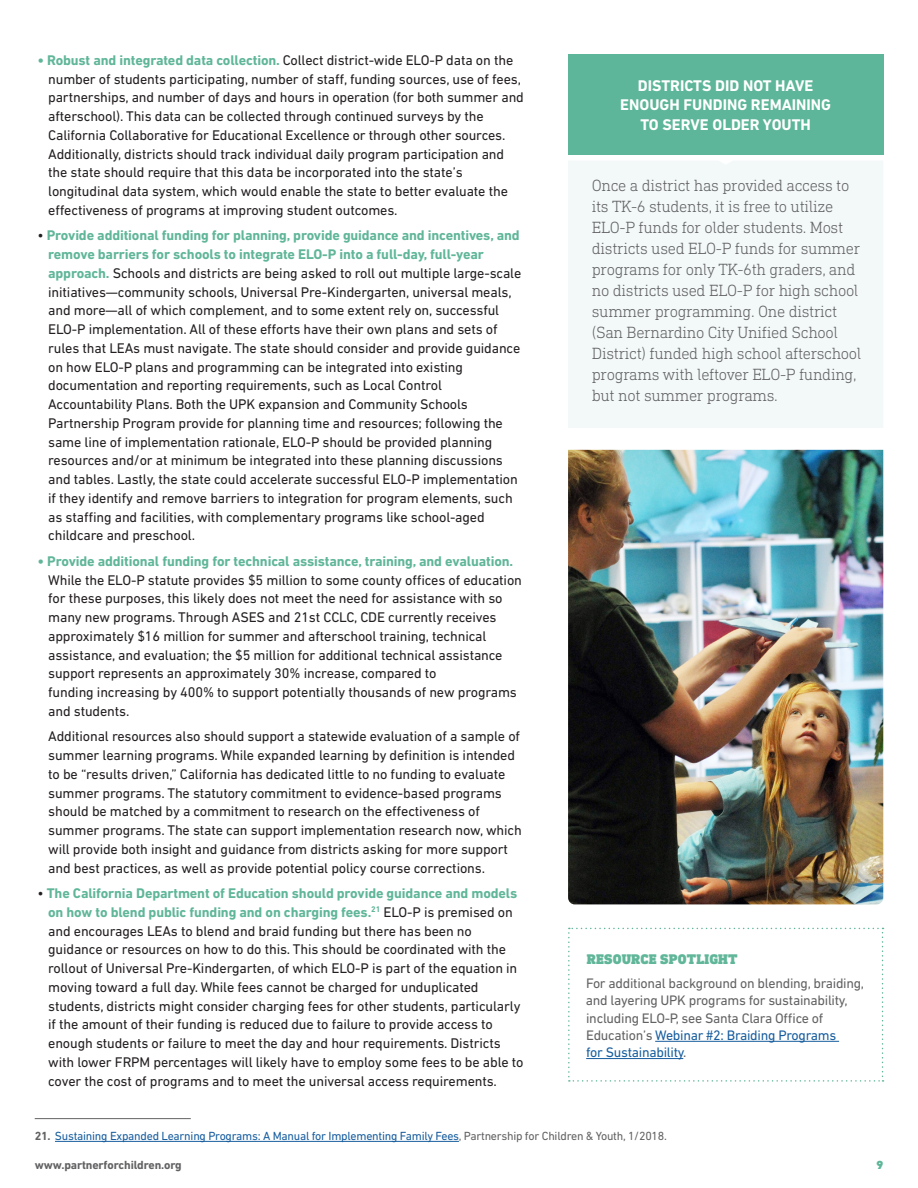
<style>
.page{position:relative;width:918px;height:1188px;background:#fff}
.page>*{position:absolute;margin:0;border:0;box-sizing:border-box;transform-origin:0 0}
.Introduction_text_DI{font:300 16.5px/21px "DIN Next Slab Pro";letter-spacing:-.02em;color:#626264}
.Text_-_DIN_Next_Reg{font:700 15.75px/19.5px "DIN Next LT Pro";color:#fff;text-align:center}
.Text_List{font:14.25px/18.8px "DIN Next LT Pro";letter-spacing:-.01em;color:#231f20}
.Text_-_DIN_Next_Reg-2{font:900 14.25px "DIN Next Slab Pro";letter-spacing:.01em;color:#60b699}
.Text_List-2{font:14.1px/17.2px "DIN Next LT Pro";letter-spacing:-.02em;color:#626264}
.t1{font:12px "DIN Next LT Pro";letter-spacing:-.02em;color:#175d9e}
.Text_List-3{font:700 12px "DIN Next LT Pro";letter-spacing:-.01em;color:#626264}
.Text_List-4{font:900 12px "DIN Next Slab Pro";color:#5db699}
.s1{font-weight:700;color:#60b699}
.s2{color:#175d9e}
.s3{font-weight:700;color:#626264}
.s4{color:#626264}
</style>
<div class="page">
<div style="left:568px;top:161px;width:315px;height:267px;background:#f3f8f8"></div>
<div style="left:568px;top:54px;width:315px;height:100px;background:#5db699"></div>
<svg style="left:568px;top:928px;width:316px;height:154px"></svg>
<hr style="left:55px;top:1141px;width:404px;height:1px;background:#175d9e">
<hr style="left:35px;top:1118px;width:156px;height:1px;background:#626264">
<img style="left:568px;top:450px;width:315px;height:454px">
<p class="Text_List" style="left:48px;top:51px;width:477px;text-indent:-11px"><span class="s1">• Robust and integrated data collection.</span> Collect district-wide ELO-P data on the number of students participating, number of staff, funding sources, use of fees, partnerships, and number of days and hours in operation (for both summer and afterschool). This data can be collected through continued surveys by the California Collaborative for Educational Excellence or through other sources.<br>Additionally, districts should track individual daily program participation and the state should require that this data be incorporated into the state’s longitudinal data system, which would enable the state to better evaluate the effectiveness of programs at improving student outcomes.</p>
<p class="Text_List" style="left:48px;top:226px;width:475px;text-indent:-11px">• <span class="s1">Provide additional funding for planning, provide guidance and incentives, and remove barriers for schools to integrate ELO-P into a full-day, full-year approach.</span> Schools and districts are being asked to roll out multiple large-scale initiatives—community schools, Universal Pre-Kindergarten, universal meals, and more—all of which complement, and to some extent rely on, successful ELO-P implementation. All of these efforts have their own plans and sets of rules that LEAs must navigate. The state should consider and provide guidance on how ELO-P plans and programming can be integrated into existing documentation and reporting requirements, such as Local Control Accountability Plans. Both the UPK expansion and Community Schools Partnership Program provide for planning time and resources; following the same line of implementation rationale, ELO-P should be provided planning resources and/or at minimum be integrated into these planning discussions and tables. Lastly, the state could accelerate successful ELO-P implementation if they identify and remove barriers to integration for program elements, such as staffing and facilities, with complementary programs like school-aged childcare and preschool.</p>
<p class="Text_List" style="left:48px;top:552px;width:475px;text-indent:-11px"><span class="s1">• Provide additional funding for technical assistance, training, and evaluation.<br></span>While the ELO-P statute provides $5 million to some county offices of education for these purposes, this likely does not meet the need for assistance with so many new programs. Through ASES and 21st CCLC, CDE currently receives approximately $16 million for summer and afterschool training, technical assistance, and evaluation; the $5 million for additional technical assistance support represents an approximately 30% increase, compared to<br>funding increasing by 400% to support potentially thousands of new programs and students.</p>
<p class="Text_List" style="left:48px;top:727px;width:475px">Additional resources also should support a statewide evaluation of a sample of summer learning programs. While expanded learning by definition is intended to be “results driven,” California has dedicated little to no funding to evaluate summer programs. The statutory commitment to evidence-based programs should be matched by a commitment to research on the effectiveness of summer programs. The state can support implementation research now, which will provide both insight and guidance from districts asking for more support and best practices, as well as provide potential policy course corrections.</p>
<p class="Text_List" style="left:48px;top:884px;width:477px;text-indent:-11px">• <span class="s1">The California Department of Education should provide guidance and models on how to blend public funding and on charging fees.</span><sup>21</sup> ELO-P is premised on and encourages LEAs to blend and braid funding but there has been no guidance or resources on how to do this. This should be coordinated with the rollout of Universal Pre-Kindergarten, of which ELO-P is part of the equation in moving toward a full day. While fees cannot be charged for unduplicated students, districts might consider charging fees for other students, particularly if the amount of their funding is reduced due to failure to provide access to enough students or failure to meet the day and hour requirements. Districts with lower FRPM percentages will likely have to employ some fees to be able to cover the cost of programs and to meet the universal access requirements.</p>
<p class="Text_-_DIN_Next_Reg" style="left:620px;top:75px;width:212px">DISTRICTS DID NOT HAVE<br>ENOUGH FUNDING REMAINING<br>TO SERVE OLDER YOUTH</p>
<p class="Introduction_text_DI" style="left:592px;top:174px;width:271px">Once a district has provided access to its TK-6 students, it is free to utilize ELO-P funds for older students. Most districts used ELO-P funds for summer programs for only TK-6th graders, and no districts used ELO-P for high school summer programming. One district (San Bernardino City Unified School District) funded high school afterschool programs with leftover ELO-P funding, but not summer programs.</p>
<p class="Text_-_DIN_Next_Reg-2" style="left:587px;top:951px;width:152px">RESOURCE SPOTLIGHT</p>
<p class="Text_List-2" style="left:586px;top:975px;width:280px">For additional background on blending, braiding, and layering UPK programs for sustainability, including ELO-P, see Santa Clara Office of Education’s <span class="s2">Webinar #2: Braiding Programs<br>for Sustainability</span>.</p>
<p class="t1" style="left:35px;top:1129px;width:634px"><span class="s3">21.</span> Sustaining Expanded Learning Programs: A Manual for Implementing Family Fees<span class="s4">, Partnership for Children &amp; Youth, 1/2018.</span></p>
<p class="Text_List-3" style="left:35px;top:1158px;width:149px">www.partnerforchildren.org</p>
<p class="Text_List-4" style="left:876px;top:1158px;width:8px">9</p>
</div>
